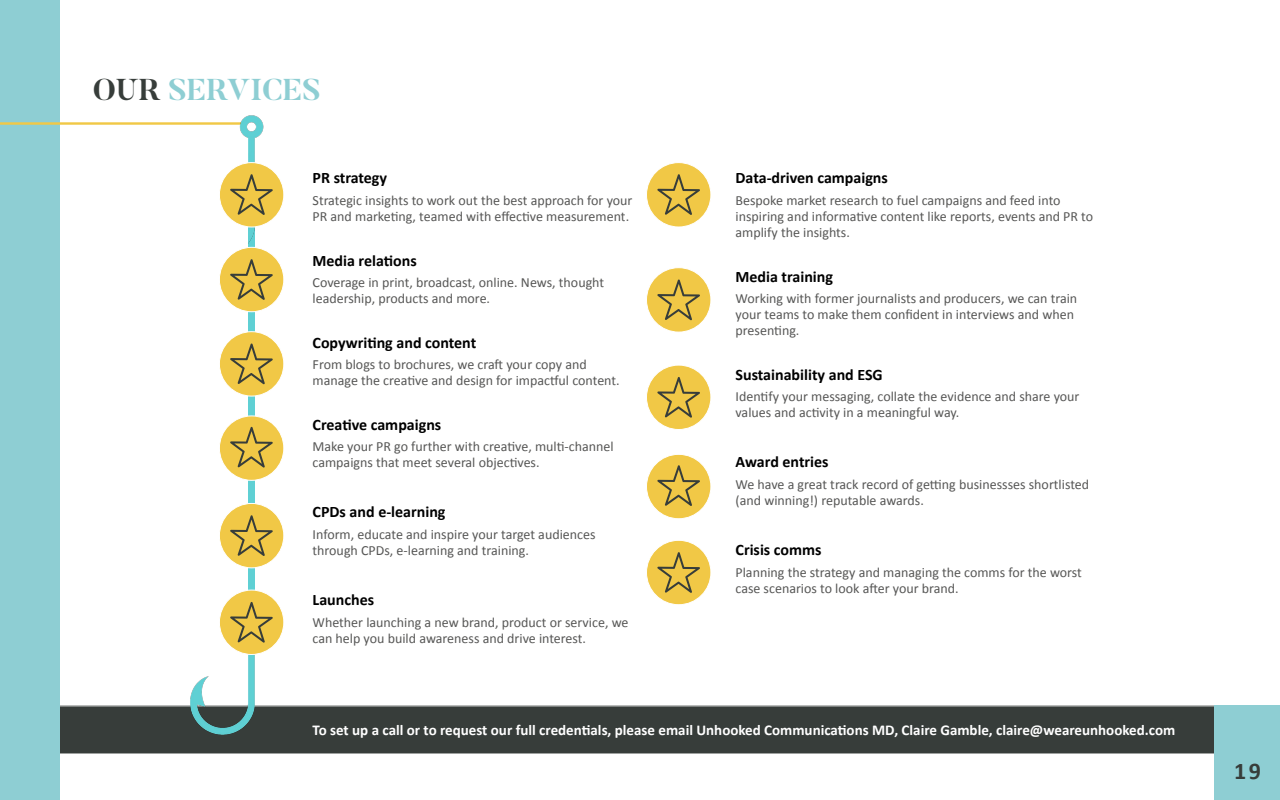
<style>
.page{position:relative;width:1280px;height:800px;background:#fff}
.page>*{position:absolute;margin:0;border:0;box-sizing:border-box;transform-origin:0 0}
.t1{font:700 30px "Butler";color:#8eced3}
.t2{font:700 24px "Calibri";color:#373d3a}
.t3{font:700 16px "Calibri";color:#000}
.t4{font:700 15px "Calibri";color:#fff}
.t5{font:14px/16px "Calibri";color:#575756}
.s1{color:#373d3a}
</style>
<div class="page">
<div style="left:60px;top:705px;width:1155px;height:49px;background:#373d3a"></div>
<div style="left:0;top:0;width:60px;height:800px;background:#8eced3"></div>
<hr style="left:0;top:122px;width:243px;height:3px;background:#f1c846">
<div style="left:248px;top:169px;width:7px;height:440px;background:#5fd0d4"></div>
<img style="left:167px;top:115px;width:110px;height:132px">
<img style="left:167px;top:589px;width:133px;height:158px">
<div style="left:255px;top:138px;width:13px;height:536px;background:#fff"></div>
<div style="left:182px;top:138px;width:66px;height:482px;background:#fff"></div>
<div style="left:219px;top:163px;width:65px;height:64px;background:#f1c846;border-radius:50%"></div>
<div style="left:219px;top:162px;width:65px;height:66px;border:1px solid #fff;border-radius:50%"></div>
<div style="left:646px;top:163px;width:65px;height:64px;background:#f1c846;border-radius:50%"></div>
<div style="left:646px;top:162px;width:65px;height:66px;border:1px solid #fff;border-radius:50%"></div>
<div style="left:219px;top:247px;width:65px;height:65px;background:#f1c846;border-radius:50%"></div>
<div style="left:219px;top:247px;width:65px;height:65px;border:1px solid #fff;border-radius:50%"></div>
<div style="left:646px;top:268px;width:65px;height:64px;background:#f1c846;border-radius:50%"></div>
<div style="left:646px;top:267px;width:65px;height:66px;border:1px solid #fff;border-radius:50%"></div>
<div style="left:219px;top:332px;width:65px;height:64px;background:#f1c846;border-radius:50%"></div>
<div style="left:219px;top:331px;width:65px;height:66px;border:1px solid #fff;border-radius:50%"></div>
<div style="left:646px;top:365px;width:65px;height:65px;background:#f1c846;border-radius:50%"></div>
<div style="left:646px;top:365px;width:65px;height:65px;border:1px solid #fff;border-radius:50%"></div>
<div style="left:219px;top:416px;width:65px;height:64px;background:#f1c846;border-radius:50%"></div>
<div style="left:219px;top:415px;width:65px;height:66px;border:1px solid #fff;border-radius:50%"></div>
<div style="left:646px;top:454px;width:65px;height:65px;background:#f1c846;border-radius:50%"></div>
<div style="left:646px;top:454px;width:65px;height:65px;border:1px solid #fff;border-radius:50%"></div>
<div style="left:219px;top:503px;width:65px;height:65px;background:#f1c846;border-radius:50%"></div>
<div style="left:219px;top:503px;width:65px;height:65px;border:1px solid #fff;border-radius:50%"></div>
<div style="left:646px;top:540px;width:65px;height:65px;background:#f1c846;border-radius:50%"></div>
<div style="left:646px;top:540px;width:65px;height:65px;border:1px solid #fff;border-radius:50%"></div>
<div style="left:219px;top:590px;width:65px;height:64px;background:#f1c846;border-radius:50%"></div>
<div style="left:219px;top:590px;width:65px;height:65px;border:1px solid #fff;border-radius:50%"></div>
<div style="left:1215px;top:705px;width:65px;height:95px;background:#8eced3"></div>
<svg style="left:230px;top:174px;width:43px;height:41px"></svg>
<svg style="left:657px;top:174px;width:43px;height:41px"></svg>
<svg style="left:657px;top:280px;width:43px;height:40px"></svg>
<svg style="left:657px;top:377px;width:43px;height:41px"></svg>
<svg style="left:657px;top:465px;width:43px;height:41px"></svg>
<svg style="left:657px;top:552px;width:43px;height:41px"></svg>
<svg style="left:230px;top:259px;width:43px;height:41px"></svg>
<svg style="left:230px;top:344px;width:43px;height:40px"></svg>
<svg style="left:230px;top:427px;width:43px;height:41px"></svg>
<svg style="left:230px;top:515px;width:43px;height:41px"></svg>
<svg style="left:230px;top:602px;width:43px;height:41px"></svg>
<h1 class="t1" style="left:93px;top:70px;width:230px"><span class="s1">OUR</span> SERVICES</h1>
<p class="t3" style="left:313px;top:167px;width:76px">PR strategy</p>
<p class="t5" style="left:313px;top:192px;width:321px">Strategic insights to work out the best approach for your<br>PR and marketing, teamed with effective measurement.</p>
<p class="t3" style="left:313px;top:249px;width:106px">Media relations</p>
<p class="t5" style="left:313px;top:274px;width:293px">Coverage in print, broadcast, online. News, thought leadership, products and more.</p>
<p class="t3" style="left:313px;top:331px;width:165px">Copywriting and content</p>
<p class="t5" style="left:313px;top:356px;width:309px">From blogs to brochures, we craft your copy and manage the creative and design for impactful content.</p>
<p class="t3" style="left:313px;top:413px;width:130px">Creative campaigns</p>
<p class="t5" style="left:313px;top:438px;width:303px">Make your PR go further with creative, multi-channel campaigns that meet several objectives.</p>
<p class="t3" style="left:313px;top:501px;width:134px">CPDs and e-learning</p>
<p class="t5" style="left:313px;top:526px;width:285px">Inform, educate and inspire your target audiences through CPDs, e-learning and training.</p>
<p class="t3" style="left:313px;top:588px;width:63px">Launches</p>
<p class="t5" style="left:313px;top:614px;width:318px">Whether launching a new brand, product or service, we can help you build awareness and drive interest.</p>
<p class="t3" style="left:736px;top:167px;width:154px">Data-driven campaigns</p>
<p class="t5" style="left:736px;top:192px;width:359px">Bespoke market research to fuel campaigns and feed into inspiring and informative content like reports, events and PR to amplify the insights.</p>
<p class="t3" style="left:736px;top:265px;width:99px">Media training</p>
<p class="t5" style="left:736px;top:290px;width:343px">Working with former journalists and producers, we can train your teams to make them confident in interviews and when presenting.</p>
<p class="t3" style="left:736px;top:363px;width:149px">Sustainability and ESG</p>
<p class="t5" style="left:736px;top:388px;width:345px">Identify your messaging, collate the evidence and share your values and activity in a meaningful way.</p>
<p class="t3" style="left:736px;top:451px;width:95px">Award entries</p>
<p class="t5" style="left:736px;top:476px;width:355px">We have a great track record of getting businessses shortlisted (and winning!) reputable awards.</p>
<p class="t3" style="left:736px;top:538px;width:88px">Crisis comms</p>
<p class="t5" style="left:736px;top:564px;width:348px">Planning the strategy and managing the comms for the worst case scenarios to look after your brand.</p>
<p class="t4" style="left:313px;top:719px;width:864px">To set up a call or to request our full credentials, please email Unhooked Communications MD, Claire Gamble, claire@weareunhooked.com</p>
<h2 class="t2" style="left:1234px;top:754px;width:28px">19</h2>
</div>
